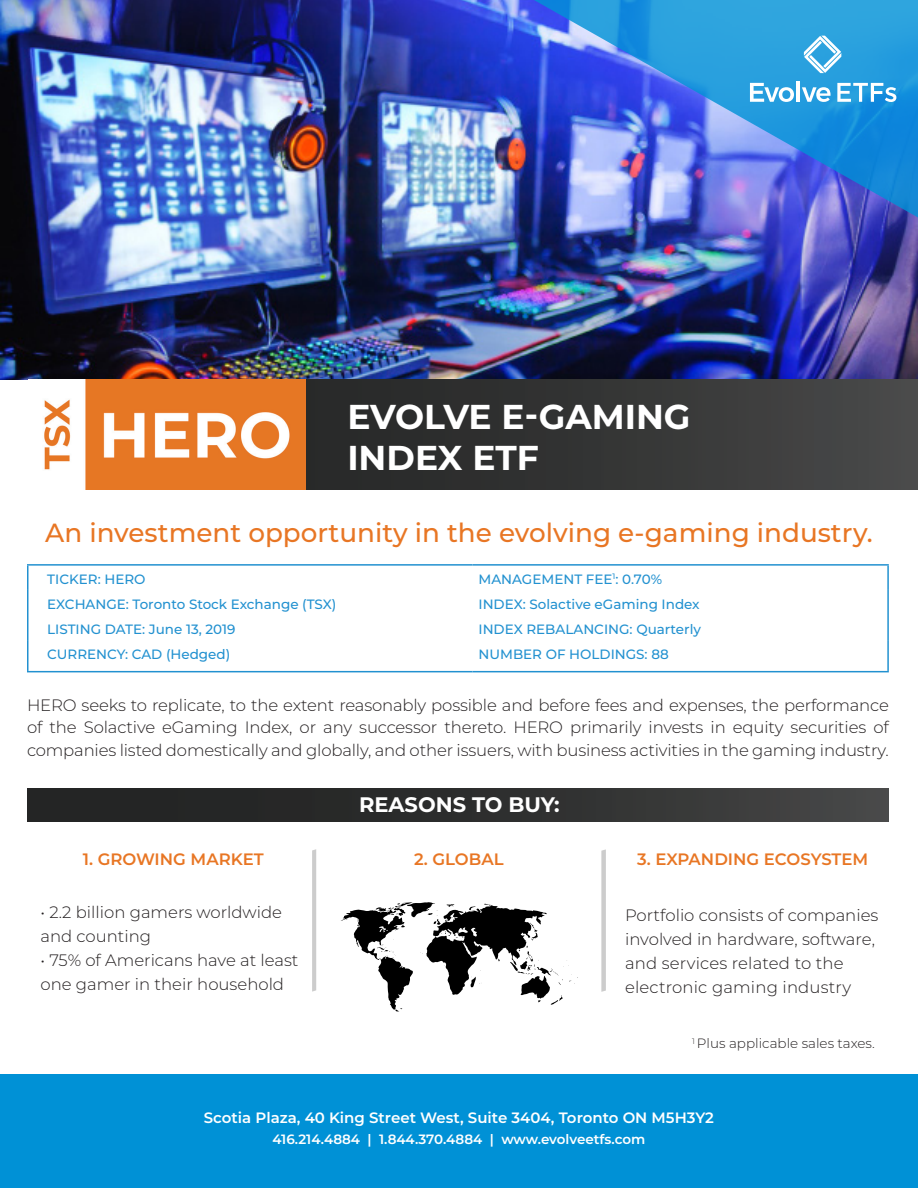
<style>
.page{position:relative;width:918px;height:1188px;background:#fff}
.page>*{position:absolute;margin:0;border:0;box-sizing:border-box;transform-origin:0 0}
.t1{font:700 34.5px "Montserrat";color:#fff}
.t2{font:500 26.25px "Montserrat";color:#e87624}
.t3{font:700 21px "Montserrat";color:#fff}
.t4{font:300 16.5px/24px "Montserrat";color:#231f20}
.t5{font:600 16.5px "Montserrat";color:#e87624}
.t6{font:600 15px "Montserrat";color:#fff}
.t7{font:500 13.5px "Montserrat";color:#2291d0}
.t8{font:600 13.5px "Montserrat";color:#fff}
.t9{font:300 13.5px "Montserrat";color:#231f20}
</style>
<div class="page">
<img style="left:0;top:0;width:918px;height:380px">
<div style="left:277px;top:380px;width:641px;height:109px;background:linear-gradient(to right,#232424,#484849)"></div>
<div style="left:27px;top:788px;width:862px;height:33px;background:linear-gradient(to right,#1d1e1e,#434343)"></div>
<svg style="left:312px;top:849px;width:4px;height:143px"></svg>
<svg style="left:601px;top:849px;width:5px;height:143px"></svg>
<div style="left:0;top:1074px;width:918px;height:114px;background:#0091d6"></div>
<svg style="left:341px;top:902px;width:237px;height:110px"></svg>
<img style="left:44px;top:380px;width:262px;height:109px">
<hr style="left:27px;top:564px;width:445px;height:2px;background:#2291d0">
<hr style="left:472px;top:564px;width:417px;height:2px;background:#2291d0">
<hr style="left:887px;top:566px;width:2px;height:24px;background:#2291d0">
<hr style="left:887px;top:590px;width:2px;height:25px;background:#2291d0">
<svg style="left:27px;top:566px;width:1px;height:74px"></svg>
<hr style="left:887px;top:615px;width:2px;height:25px;background:#2291d0">
<hr style="left:27px;top:640px;width:1px;height:31px;background:#2291d0">
<hr style="left:887px;top:640px;width:2px;height:31px;background:#2291d0">
<hr style="left:27px;top:671px;width:445px;height:1px;background:#2291d0">
<hr style="left:472px;top:671px;width:417px;height:1px;background:#2291d0">
<img style="left:534px;top:0;width:384px;height:218px">
<svg style="left:804px;top:36px;width:37px;height:37px"></svg>
<svg style="left:750px;top:83px;width:44px;height:19px"></svg>
<hr style="left:797px;top:82px;width:3px;height:20px;background:#fff">
<svg style="left:802px;top:87px;width:29px;height:15px"></svg>
<svg style="left:837px;top:83px;width:59px;height:19px"></svg>
<p class="t1" style="left:347px;top:391px;width:345px">EVOLVE E-GAMING</p>
<p class="t1" style="left:347px;top:433px;width:193px">INDEX ETF</p>
<p class="t2" style="left:45px;top:514px;width:829px">An investment opportunity in the evolving e-gaming industry.</p>
<p class="t7" style="left:47px;top:570px;width:100px">TICKER: HERO</p>
<p class="t7" style="left:478px;top:570px;width:185px">MANAGEMENT FEE<sup>1</sup>: 0.70%</p>
<p class="t7" style="left:47px;top:595px;width:291px">EXCHANGE: Toronto Stock Exchange (TSX)</p>
<p class="t7" style="left:478px;top:595px;width:223px">INDEX: Solactive eGaming Index</p>
<p class="t7" style="left:47px;top:620px;width:190px">LISTING DATE: June 13, 2019</p>
<p class="t7" style="left:478px;top:620px;width:224px">INDEX REBALANCING: Quarterly</p>
<p class="t7" style="left:47px;top:645px;width:185px">CURRENCY: CAD (Hedged)</p>
<p class="t7" style="left:478px;top:645px;width:192px">NUMBER OF HOLDINGS: 88</p>
<p class="t4" style="left:27px;top:693px;width:863px;line-height:22.5px;text-align:justify">HERO seeks to replicate, to the extent reasonably possible and before fees and expenses, the performance of the Solactive eGaming Index, or any successor thereto. HERO primarily invests in equity securities of companies listed domestically and globally, and other issuers, with business activities in the gaming industry.</p>
<p class="t3" style="left:359px;top:790px;width:202px">REASONS TO BUY:</p>
<p class="t5" style="left:83px;top:848px;width:182px">1. GROWING MARKET</p>
<p class="t5" style="left:414px;top:848px;width:91px">2. GLOBAL</p>
<p class="t5" style="left:637px;top:848px;width:233px">3. EXPANDING ECOSYSTEM</p>
<p class="t4" style="left:40px;top:900px;width:243px">• 2.2 billion gamers worldwide and counting</p>
<p class="t4" style="left:40px;top:948px;width:260px">• 75% of Americans have at least one gamer in their household</p>
<p class="t4" style="left:625px;top:902px;width:255px">Portfolio consists of companies involved in hardware, software, and services related to the electronic gaming industry</p>
<p class="t9" style="left:692px;top:1034px;width:184px"><sup>1</sup> Plus applicable sales taxes.</p>
<p class="t6" style="left:204px;top:1107px;width:512px">Scotia Plaza, 40 King Street West, Suite 3404, Toronto ON M5H3Y2</p>
<p class="t8" style="left:272px;top:1129px;width:375px">416.214.4884 | 1.844.370.4884 | www.evolveetfs.com</p>
</div>
